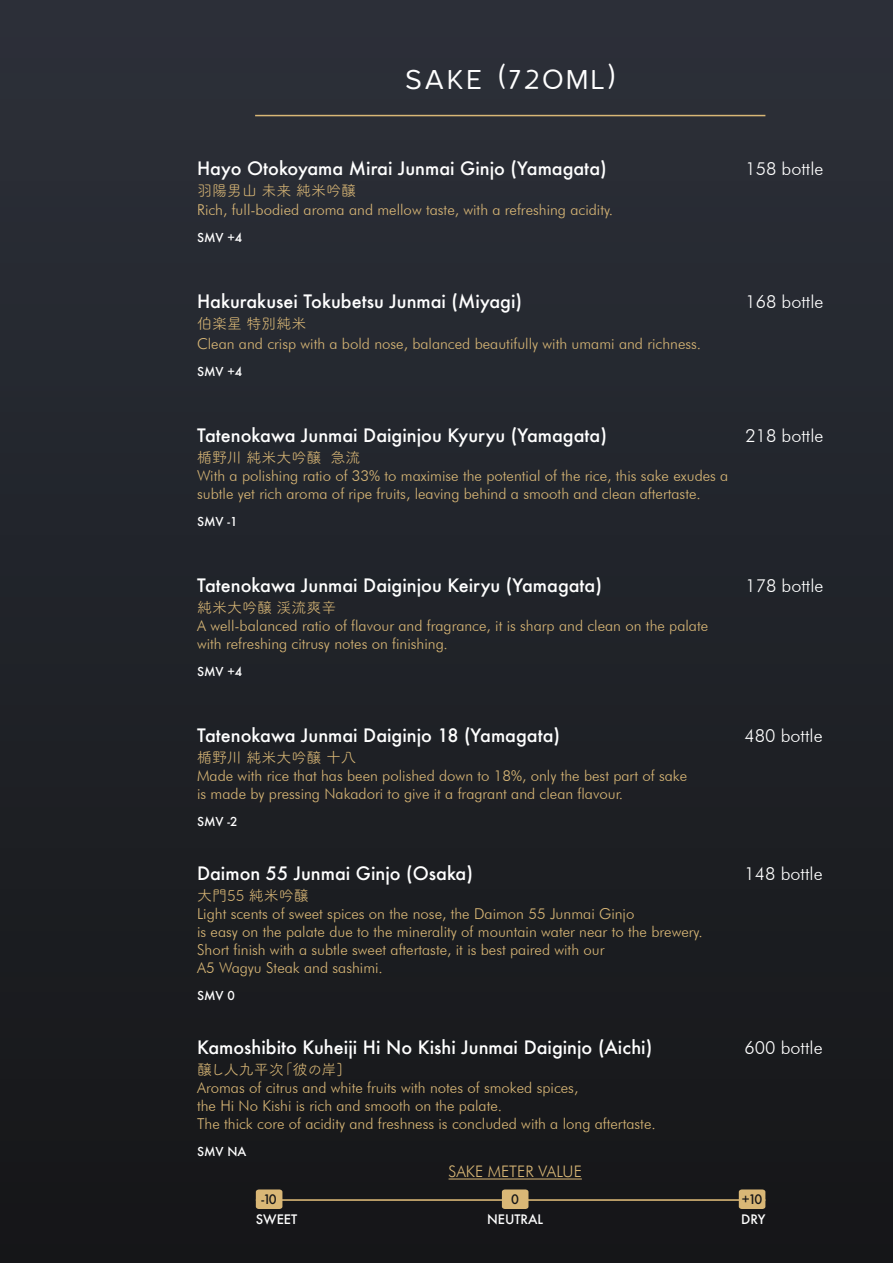
<style>
.page{position:relative;width:893px;height:1263px;background:#fff}
.page>*{position:absolute;margin:0;border:0;box-sizing:border-box;transform-origin:0 0}
.t1{font:300 37.5px "Montauk";letter-spacing:.1em;color:#fff}
.t2{font:500 18px "Futura";color:#fff}
.t3{font:300 18px "Futura BT";color:#fff}
.t4{font:300 15.9px "Futura BT";color:#d9b776}
.t5{font:300 15px/18px "Futura BT";color:#d9b776}
.t6{font:15px "Tsuku A Rd Gothic Std R";color:#d9b776}
.t7{font:15px "Tsuku A Rd Gothic Std R";letter-spacing:-.04em;color:#d9b776}
.t8{font:500 12.75px "Futura";color:#fff}
.t9{font:500 12.75px "Futura";color:#151517}
.t10{font:500 12px "Futura";color:#fff}
</style>
<div class="page">
<div style="left:0;top:0;width:893px;height:1263px;background:linear-gradient(to bottom,#2c3039,#151618)"></div>
<hr style="left:449px;top:1179px;width:133px;height:1px;background:#d9b776">
<svg style="left:256px;top:1189px;width:26px;height:20px"></svg>
<svg style="left:739px;top:1189px;width:26px;height:20px"></svg>
<svg style="left:502px;top:1189px;width:26px;height:20px"></svg>
<hr style="left:256px;top:1199px;width:509px;height:2px;background:#d9b776">
<hr style="left:255px;top:115px;width:510px;height:1px;background:#d9b776">
<h1 class="t1" style="left:406px;top:55px;width:211px">SAKE (720ML)</h1>
<p class="t2" style="left:197px;top:156px;width:411px">Hayo Otokoyama Mirai Junmai Ginjo (Yamagata)</p>
<p class="t3" style="left:745px;top:157px;width:80px">158 bottle</p>
<p class="t6" style="left:197px;top:179px;width:160px">羽陽男山 未来 純米吟醸</p>
<p class="t5" style="left:197px;top:201px;width:418px">Rich, full-bodied aroma and mellow taste, with a refreshing acidity.</p>
<p class="t10" style="left:197px;top:230px;width:47px">SMV +4</p>
<p class="t2" style="left:197px;top:290px;width:327px">Hakurakusei Tokubetsu Junmai (Miyagi)</p>
<p class="t3" style="left:745px;top:291px;width:80px">168 bottle</p>
<p class="t6" style="left:197px;top:312px;width:111px">伯楽星 特別純米</p>
<p class="t5" style="left:197px;top:334px;width:506px">Clean and crisp with a bold nose, balanced beautifully with umami and richness.</p>
<p class="t10" style="left:197px;top:363px;width:47px">SMV +4</p>
<p class="t2" style="left:197px;top:423px;width:411px">Tatenokawa Junmai Daiginjou Kyuryu (Yamagata)</p>
<p class="t3" style="left:745px;top:424px;width:80px">218 bottle</p>
<p class="t6" style="left:197px;top:446px;width:180px">楯野川 純米大吟醸 急流　</p>
<p class="t5" style="left:197px;top:466px;width:533px">With a polishing ratio of 33% to maximise the potential of the rice, this sake exudes a subtle yet rich aroma of ripe fruits, leaving behind a smooth and clean aftertaste.</p>
<p class="t10" style="left:197px;top:513px;width:42px">SMV -1</p>
<p class="t2" style="left:197px;top:573px;width:406px">Tatenokawa Junmai Daiginjou Keiryu (Yamagata)</p>
<p class="t3" style="left:745px;top:574px;width:80px">178 bottle</p>
<p class="t6" style="left:197px;top:596px;width:141px">純米大吟醸 渓流爽辛</p>
<p class="t5" style="left:197px;top:616px;width:513px">A well-balanced ratio of flavour and fragrance, it is sharp and clean on the palate with refreshing citrusy notes on finishing.</p>
<p class="t10" style="left:197px;top:663px;width:47px">SMV +4</p>
<p class="t2" style="left:197px;top:723px;width:365px">Tatenokawa Junmai Daiginjo 18 (Yamagata)</p>
<p class="t3" style="left:744px;top:724px;width:80px">480 bottle</p>
<p class="t6" style="left:197px;top:746px;width:160px">楯野川 純米大吟醸 十八</p>
<p class="t5" style="left:197px;top:766px;width:492px">Made with rice that has been polished down to 18%, only the best part of sake is made by pressing Nakadori to give it a fragrant and clean flavour.</p>
<p class="t10" style="left:197px;top:813px;width:42px">SMV -2</p>
<p class="t2" style="left:197px;top:861px;width:277px">Daimon 55 Junmai Ginjo (Osaka)</p>
<p class="t3" style="left:744px;top:862px;width:80px">148 bottle</p>
<p class="t6" style="left:197px;top:884px;width:113px">大門55 純米吟醸</p>
<p class="t5" style="left:197px;top:904px;width:507px">Light scents of sweet spices on the nose, the Daimon 55 Junmai Ginjo<br>is easy on the palate due to the minerality of mountain water near to the brewery.<br>Short finish with a subtle sweet aftertaste, it is best paired with our<br>A5 Wagyu Steak and sashimi.</p>
<p class="t10" style="left:197px;top:987px;width:39px">SMV 0</p>
<p class="t2" style="left:197px;top:1035px;width:457px">Kamoshibito Kuheiji Hi No Kishi Junmai Daiginjo (Aichi)</p>
<p class="t3" style="left:744px;top:1036px;width:80px">600 bottle</p>
<p class="t7" style="left:197px;top:1058px;width:148px">醸し人九平次「彼の岸]</p>
<p class="t5" style="left:197px;top:1078px;width:460px">Aromas of citrus and white fruits with notes of smoked spices,<br>the Hi No Kishi is rich and smooth on the palate.<br>The thick core of acidity and freshness is concluded with a long aftertaste.</p>
<p class="t10" style="left:197px;top:1143px;width:51px">SMV NA</p>
<p class="t4" style="left:449px;top:1162px;width:135px">SAKE METER VALUE</p>
<p class="t9" style="left:511px;top:1191px;width:9px">0</p>
<p class="t9" style="left:261px;top:1191px;width:17px">-10</p>
<p class="t9" style="left:742px;top:1191px;width:22px">+10</p>
<p class="t8" style="left:256px;top:1211px;width:43px">SWEET</p>
<p class="t8" style="left:487px;top:1211px;width:58px">NEUTRAL</p>
<p class="t8" style="left:741px;top:1211px;width:26px">DRY</p>
</div>
